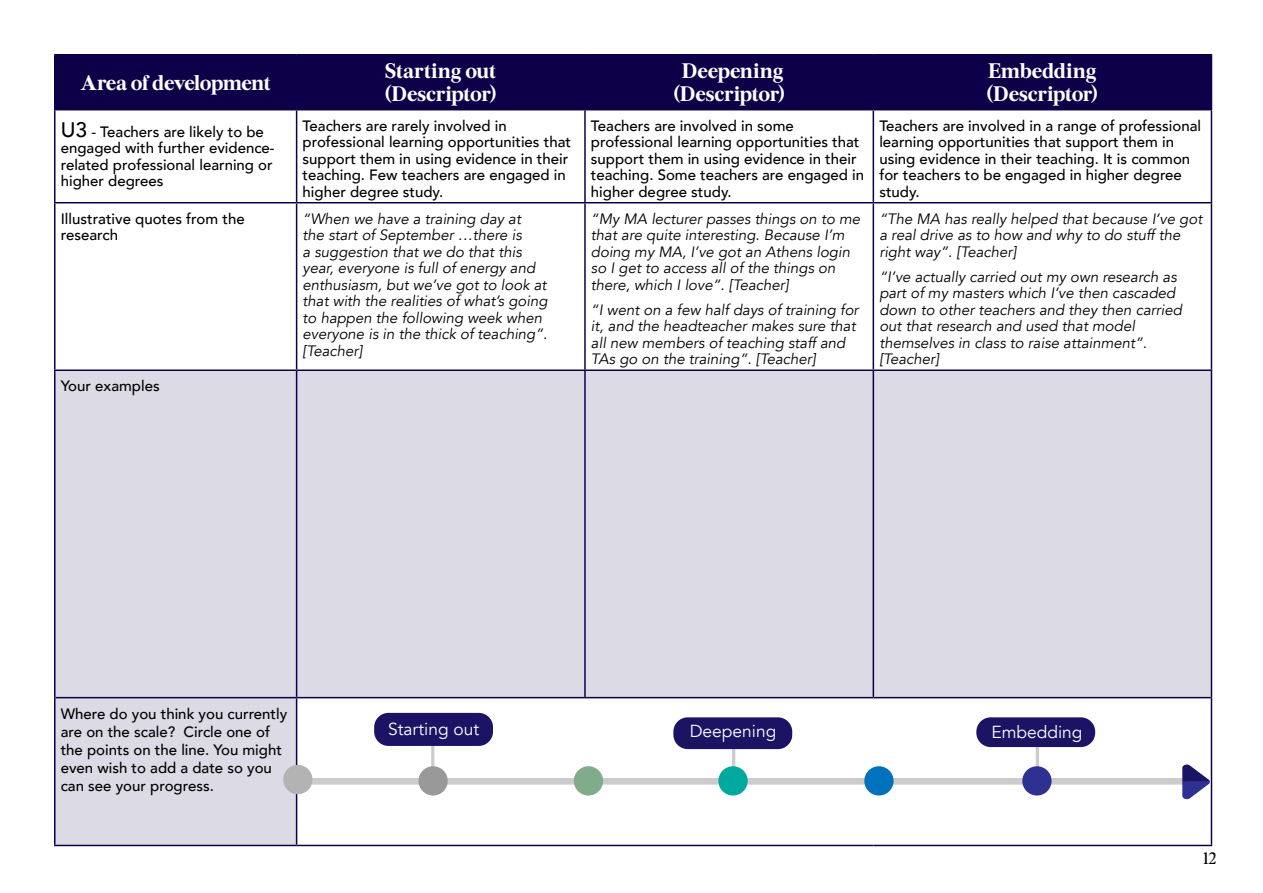
<style>
.page{position:relative;width:1263px;height:893px;background:#fff}
.page>*{position:absolute;margin:0;border:0;box-sizing:border-box;transform-origin:0 0}
.t1{font:700 21px/22.5px "Burgess";letter-spacing:-.02em;color:#fff}
.t2{font:17.4px "Avenir";color:#fff}
.t3{font:16.5px "Burgess";color:#000}
.t4{font:italic 15px/16.5px "Avenir";color:#000}
.t5{font:500 15px/16.5px "Avenir";color:#000}
.s1{font-size:21px}
</style>
<div class="page">
<div style="left:56px;top:56px;width:1155px;height:53px;background:#0e0048"></div>
<div style="left:56px;top:371px;width:1155px;height:474px;background:#dcdae4"></div>
<div style="left:297px;top:698px;width:914px;height:147px;background:#fff"></div>
<hr style="left:54px;top:54px;width:243px;height:2px;background:#0e0048">
<hr style="left:54px;top:56px;width:2px;height:53px;background:#0e0048">
<hr style="left:297px;top:54px;width:288px;height:2px;background:#0e0048">
<hr style="left:296px;top:56px;width:1px;height:53px;background:#0e0048">
<hr style="left:585px;top:54px;width:288px;height:2px;background:#0e0048">
<hr style="left:584px;top:56px;width:2px;height:53px;background:#0e0048">
<hr style="left:873px;top:54px;width:339px;height:2px;background:#0e0048">
<hr style="left:872px;top:56px;width:2px;height:53px;background:#0e0048">
<hr style="left:1211px;top:56px;width:1px;height:53px;background:#0e0048">
<hr style="left:54px;top:109px;width:243px;height:1px;background:#0e0048">
<hr style="left:54px;top:110px;width:2px;height:92px;background:#0e0048">
<hr style="left:297px;top:109px;width:288px;height:1px;background:#0e0048">
<hr style="left:296px;top:110px;width:1px;height:92px;background:#0e0048">
<hr style="left:585px;top:109px;width:288px;height:1px;background:#0e0048">
<hr style="left:584px;top:110px;width:2px;height:92px;background:#0e0048">
<hr style="left:873px;top:109px;width:339px;height:1px;background:#0e0048">
<hr style="left:872px;top:110px;width:2px;height:92px;background:#0e0048">
<hr style="left:1211px;top:110px;width:1px;height:92px;background:#0e0048">
<hr style="left:54px;top:202px;width:243px;height:1px;background:#0e0048">
<hr style="left:54px;top:203px;width:2px;height:166px;background:#0e0048">
<hr style="left:297px;top:202px;width:288px;height:1px;background:#0e0048">
<hr style="left:296px;top:203px;width:1px;height:166px;background:#0e0048">
<hr style="left:585px;top:202px;width:288px;height:1px;background:#0e0048">
<hr style="left:584px;top:203px;width:2px;height:166px;background:#0e0048">
<hr style="left:873px;top:202px;width:339px;height:1px;background:#0e0048">
<hr style="left:872px;top:203px;width:2px;height:166px;background:#0e0048">
<hr style="left:1211px;top:203px;width:1px;height:166px;background:#0e0048">
<hr style="left:296px;top:371px;width:1px;height:326px;background:#0e0048">
<hr style="left:584px;top:371px;width:2px;height:326px;background:#0e0048">
<hr style="left:872px;top:371px;width:2px;height:326px;background:#0e0048">
<hr style="left:56px;top:697px;width:241px;height:1px;background:#0e0048">
<hr style="left:297px;top:697px;width:288px;height:1px;background:#0e0048">
<hr style="left:296px;top:698px;width:1px;height:147px;background:#0e0048">
<hr style="left:585px;top:697px;width:288px;height:1px;background:#0e0048">
<hr style="left:873px;top:697px;width:338px;height:1px;background:#0e0048">
<hr style="left:54px;top:369px;width:243px;height:2px;background:#0e0048">
<hr style="left:54px;top:371px;width:2px;height:327px;background:#0e0048">
<hr style="left:297px;top:369px;width:288px;height:2px;background:#0e0048">
<hr style="left:585px;top:369px;width:288px;height:2px;background:#0e0048">
<hr style="left:873px;top:369px;width:339px;height:2px;background:#0e0048">
<hr style="left:1211px;top:371px;width:1px;height:327px;background:#0e0048">
<hr style="left:54px;top:698px;width:2px;height:147px;background:#0e0048">
<hr style="left:1211px;top:698px;width:1px;height:147px;background:#0e0048">
<hr style="left:54px;top:845px;width:243px;height:1px;background:#0e0048">
<hr style="left:297px;top:845px;width:288px;height:1px;background:#0e0048">
<hr style="left:585px;top:845px;width:288px;height:1px;background:#0e0048">
<hr style="left:873px;top:845px;width:339px;height:1px;background:#0e0048">
<div style="left:976px;top:717px;width:119px;height:30px;background:#1b1464;border-radius:14px"></div>
<div style="left:673px;top:717px;width:119px;height:32px;background:#1b1464;border-radius:14px"></div>
<div style="left:374px;top:713px;width:119px;height:33px;background:#1b1464;border-radius:14px"></div>
<svg style="left:285px;top:745px;width:925px;height:54px"></svg>
<div style="left:283px;top:765px;width:29px;height:29px;background:#b3b3b3;border-radius:50%"></div>
<h1 class="t1" style="left:80px;top:70px;width:192px">Area of development</h1>
<h1 class="t1" style="left:385px;top:59px;width:113px">Starting out (Descriptor)</h1>
<h1 class="t1" style="left:674px;top:59px;width:112px;text-align:center">Deepening (Descriptor)</h1>
<h1 class="t1" style="left:987px;top:59px;width:112px">Embedding (Descriptor)</h1>
<p class="t5" style="left:61px;top:122px;width:215px"><span class="s1">U3</span> - Teachers are likely to be engaged with further evidence&shy;related professional learning or higher degrees</p>
<p class="t5" style="left:303px;top:116px;width:270px">Teachers are rarely involved in professional learning opportunities that support them in using evidence in their teaching. Few teachers are engaged in higher degree study.</p>
<p class="t5" style="left:591px;top:116px;width:275px">Teachers are involved in some professional learning opportunities that support them in using evidence in their teaching. Some teachers are engaged in higher degree study.</p>
<p class="t5" style="left:879px;top:116px;width:323px">Teachers are involved in a range of professional learning opportunities that support them in using evidence in their teaching. It is common for teachers to be engaged in higher degree study.</p>
<p class="t5" style="left:61px;top:209px;width:185px">Illustrative quotes from the research</p>
<p class="t4" style="left:303px;top:211px;width:246px">“When we have a training day at<br>the start of September …there is<br>a suggestion that we do that this year, everyone is full of energy and enthusiasm, but we’ve got to look at that with the realities of what’s going to happen the following week when everyone is in the thick of teaching”. [Teacher]</p>
<p class="t4" style="left:591px;top:211px;width:271px">“My MA lecturer passes things on to me that are quite interesting. Because I’m doing my MA, I’ve got an Athens login so I get to access all of the things on there, which I love”. [Teacher]</p>
<p class="t4" style="left:879px;top:211px;width:324px">“The MA has really helped that because I’ve got a real drive as to how and why to do stuff the right way”. [Teacher]</p>
<p class="t4" style="left:879px;top:269px;width:304px">“I’ve actually carried out my own research as part of my masters which I’ve then cascaded down to other teachers and they then carried out that research and used that model themselves in class to raise attainment”. [Teacher]</p>
<p class="t4" style="left:591px;top:302px;width:269px">“I went on a few half days of training for it, and the headteacher makes sure that all new members of teaching staff and TAs go on the training”. [Teacher]</p>
<p class="t5" style="left:61px;top:377px;width:100px">Your examples</p>
<p class="t5" style="left:61px;top:704px;width:228px;line-height:18px">Where do you think you currently are on the scale? Circle one of the points on the line. You might even wish to add a date so you can see your progress.</p>
<p class="t2" style="left:388px;top:719px;width:93px">Starting out</p>
<p class="t2" style="left:690px;top:721px;width:88px">Deepening</p>
<p class="t2" style="left:991px;top:721px;width:93px">Embedding</p>
<p class="t3" style="left:1203px;top:846px;width:14px">12</p>
</div>
